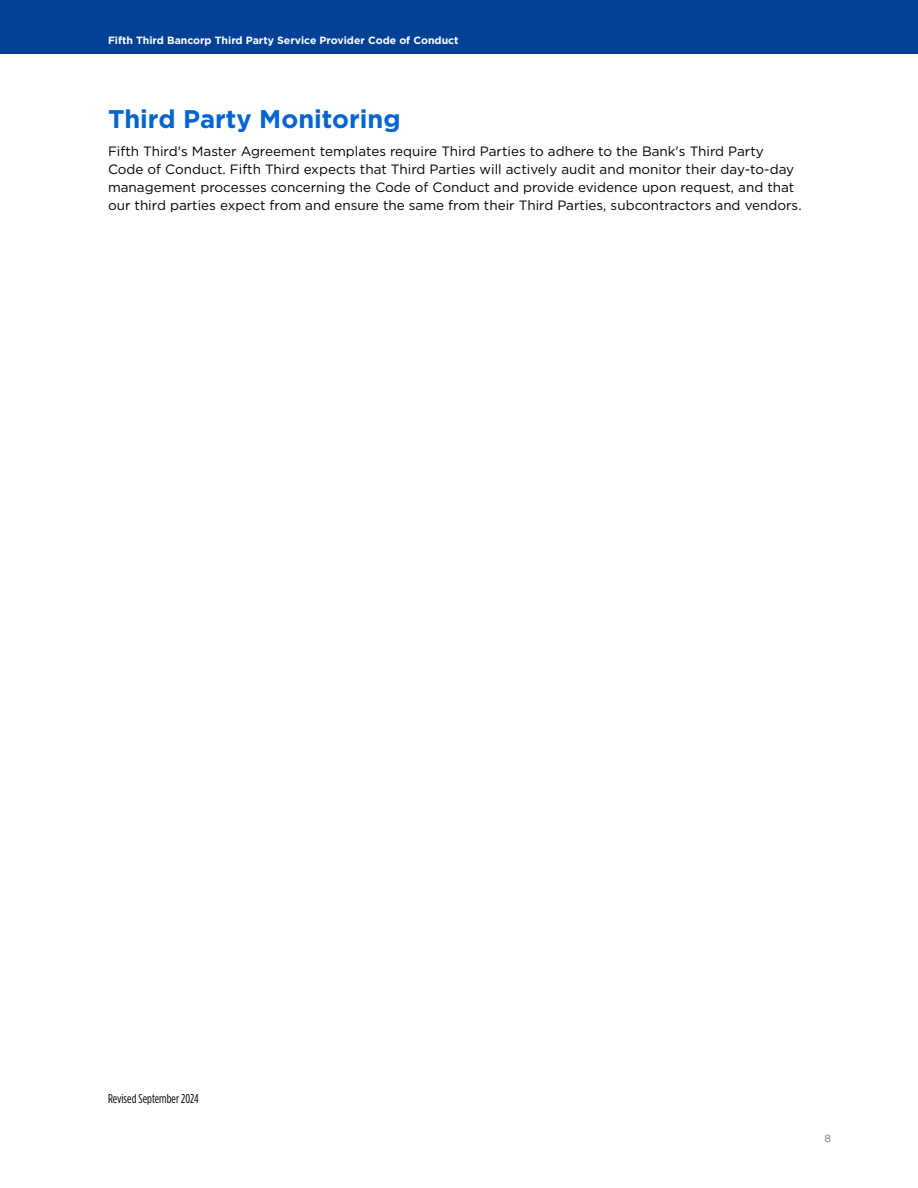
<style>
.page{position:relative;width:918px;height:1188px;background:#fff}
.page>*{position:absolute;margin:0;border:0;box-sizing:border-box;transform-origin:0 0}
.t1{font:700 25.5px "Gotham";color:#0064d1}
.t2{font:13.5px/18.3px "Gotham";color:#000}
.t3{font:12.75px "Gotham Condensed";color:#000}
.t4{font:700 10.5px "Gotham";color:#fff}
.t5{font:10.5px "Gotham";color:#797979}
</style>
<div class="page">
<div style="left:0;top:0;width:918px;height:54px;background:#004196"></div>
<p class="t4" style="left:108px;top:33px;width:352px">Fifth Third Bancorp Third Party Service Provider Code of Conduct</p>
<h2 class="t1" style="left:108px;top:102px;width:294px">Third Party Monitoring</h2>
<p class="t2" style="left:108px;top:141px;width:695px">Fifth Third's Master Agreement templates require Third Parties to adhere to the Bank's Third Party Code of Conduct. Fifth Third expects that Third Parties will actively audit and monitor their day-to-day management processes concerning the Code of Conduct and provide evidence upon request, and that our third parties expect from and ensure the same from their Third Parties, subcontractors and vendors.</p>
<p class="t3" style="left:108px;top:1091px;width:92px">Revised September 2024</p>
<p class="t5" style="left:825px;top:1132px;width:8px">8</p>
</div>
